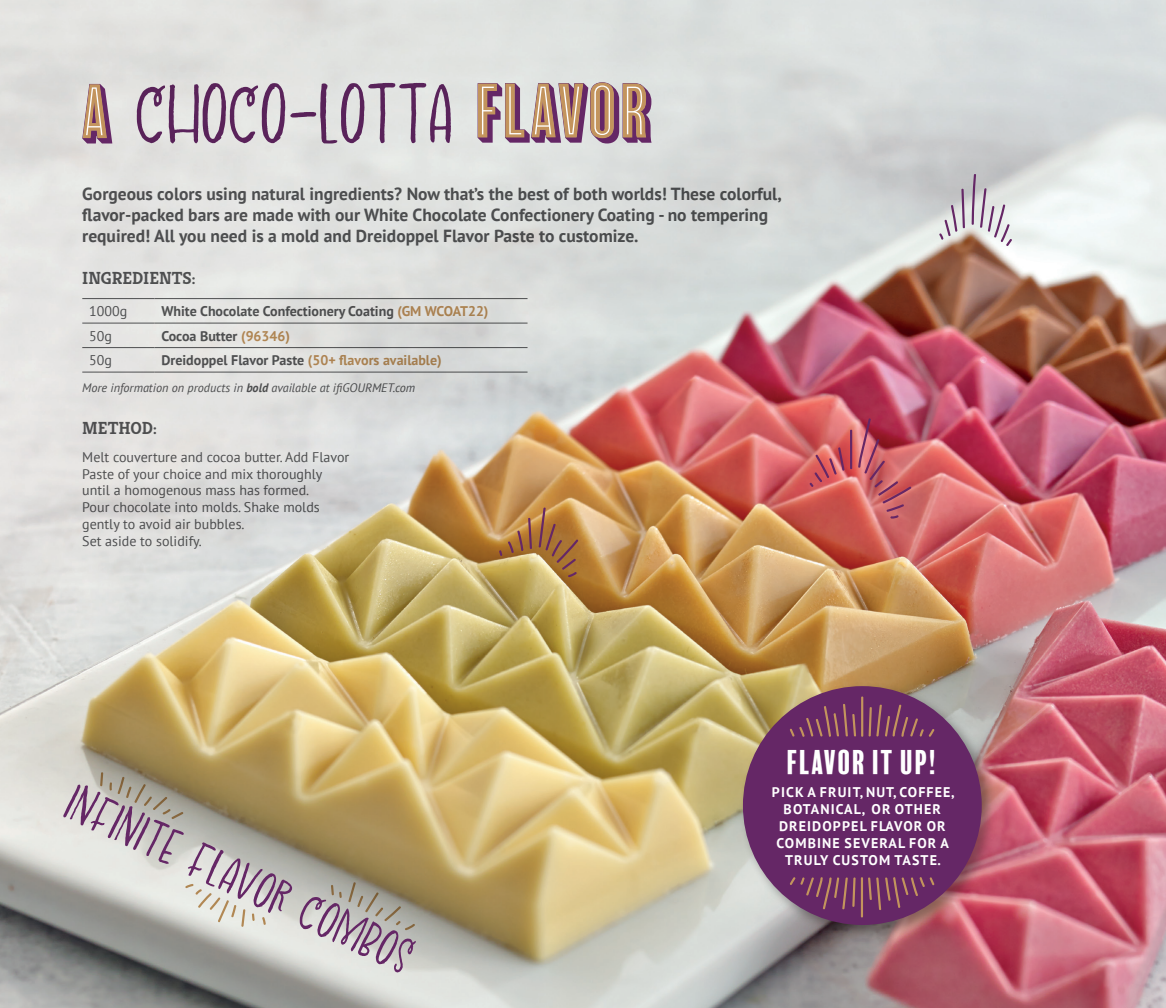
<style>
.page{position:relative;width:1166px;height:1008px;background:#fff}
.page>*{position:absolute;margin:0;border:0;box-sizing:border-box;transform-origin:0 0}
.t1{font:31.5px "Balboa Plus Fill";color:#fff}
.t2{font:700 17.5px/21px "PT Sans";color:#57585a}
.t3{font:700 17.5px "Kreon";color:#57585a}
.t4{font:14px/16.8px "PT Sans";color:#57585a}
.t5{font:700 14px "PT Sans";color:#57585a}
.t6{font:700 14px/16.8px "PT Sans";letter-spacing:.08em;color:#fff;text-align:center}
.t7{font:italic 12.25px "PT Sans";color:#57585a}
.s1{color:#c3945d}
.s2{font-weight:700}
</style>
<div class="page">
<img style="left:0;top:0;width:1166px;height:1008px">
<hr style="left:82px;top:298px;width:72px;height:1px;background:#57585a">
<hr style="left:154px;top:298px;width:373px;height:1px;background:#57585a">
<hr style="left:82px;top:323px;width:72px;height:1px;background:#57585a">
<hr style="left:154px;top:323px;width:373px;height:1px;background:#57585a">
<hr style="left:82px;top:347px;width:72px;height:1px;background:#57585a">
<hr style="left:154px;top:347px;width:373px;height:1px;background:#57585a">
<hr style="left:82px;top:372px;width:72px;height:1px;background:#57585a">
<hr style="left:154px;top:372px;width:373px;height:1px;background:#57585a">
<svg style="left:477px;top:82px;width:174px;height:62px;background:#b5938f"></svg>
<svg style="left:82px;top:84px;width:30px;height:60px;background:#b79490"></svg>
<svg style="left:63px;top:784px;width:353px;height:188px;background:#b0a698"></svg>
<svg style="left:137px;top:83px;width:314px;height:61px;background:#bfb1be"></svg>
<div style="left:739px;top:682px;width:257px;height:258px;background:#231f20;opacity:.4"></div>
<div style="left:743px;top:686px;width:238px;height:239px;background:#652766;border-radius:50%"></div>
<svg style="left:789px;top:696px;width:145px;height:41px"></svg>
<svg style="left:789px;top:877px;width:145px;height:41px"></svg>
<svg style="left:538px;top:507px;width:41px;height:70px;background:#ae7a44"></svg>
<svg style="left:499px;top:518px;width:33px;height:38px"></svg>
<svg style="left:850px;top:429px;width:2px;height:41px"></svg>
<svg style="left:858px;top:418px;width:54px;height:101px;background:#c35b65"></svg>
<svg style="left:809px;top:447px;width:35px;height:40px"></svg>
<svg style="left:971px;top:174px;width:41px;height:72px;background:#cbc4c9"></svg>
<svg style="left:939px;top:188px;width:26px;height:52px"></svg>
<svg style="left:262px;top:917px;width:4px;height:8px"></svg>
<svg style="left:252px;top:913px;width:3px;height:8px"></svg>
<svg style="left:185px;top:884px;width:60px;height:43px;background:#dbd7d1"></svg>
<svg style="left:100px;top:772px;width:3px;height:14px"></svg>
<svg style="left:109px;top:776px;width:75px;height:44px;background:#a39a8f"></svg>
<svg style="left:331px;top:885px;width:11px;height:13px"></svg>
<svg style="left:348px;top:882px;width:67px;height:48px;background:#a0988c"></svg>
<p class="t2" style="left:82px;top:183px;width:700px">Gorgeous colors using natural ingredients? Now that’s the best of both worlds! These colorful, flavor-packed bars are made with our White Chocolate Confectionery Coating - no tempering required! All you need is a mold and Dreidoppel Flavor Paste to customize.</p>
<p class="t3" style="left:82px;top:265px;width:115px">INGREDIENTS:</p>
<p class="t4" style="left:89px;top:302px;width:40px">1000g</p>
<p class="t5" style="left:161px;top:302px;width:328px">White Chocolate Confectionery Coating <span class="s1">(GM WCOAT22)</span></p>
<p class="t4" style="left:89px;top:327px;width:24px">50g</p>
<p class="t5" style="left:161px;top:326px;width:130px">Cocoa Butter <span class="s1">(96346)</span></p>
<p class="t4" style="left:89px;top:351px;width:24px">50g</p>
<p class="t5" style="left:161px;top:351px;width:282px">Dreidoppel Flavor Paste <span class="s1">(50+ flavors available)</span></p>
<p class="t7" style="left:82px;top:380px;width:334px">More information on products in <span class="s2">bold</span> available at ifiGOURMET.com</p>
<p class="t3" style="left:82px;top:415px;width:76px">METHOD:</p>
<p class="t4" style="left:82px;top:448px;width:268px">Melt couverture and cocoa butter. Add Flavor Paste of your choice and mix thoroughly until a homogenous mass has formed.<br>Pour chocolate into molds. Shake molds gently to avoid air bubbles.<br>Set aside to solidify.</p>
<p class="t1" style="left:786px;top:744px;width:153px">FLAVOR IT UP!</p>
<p class="t6" style="left:772px;top:784px;width:184px">PICK A FRUIT, NUT, COFFEE,<br>BOTANICAL, OR OTHER<br>DREIDOPPEL FLAVOR OR<br>COMBINE SEVERAL FOR A<br>TRULY CUSTOM TASTE.</p>
</div>
